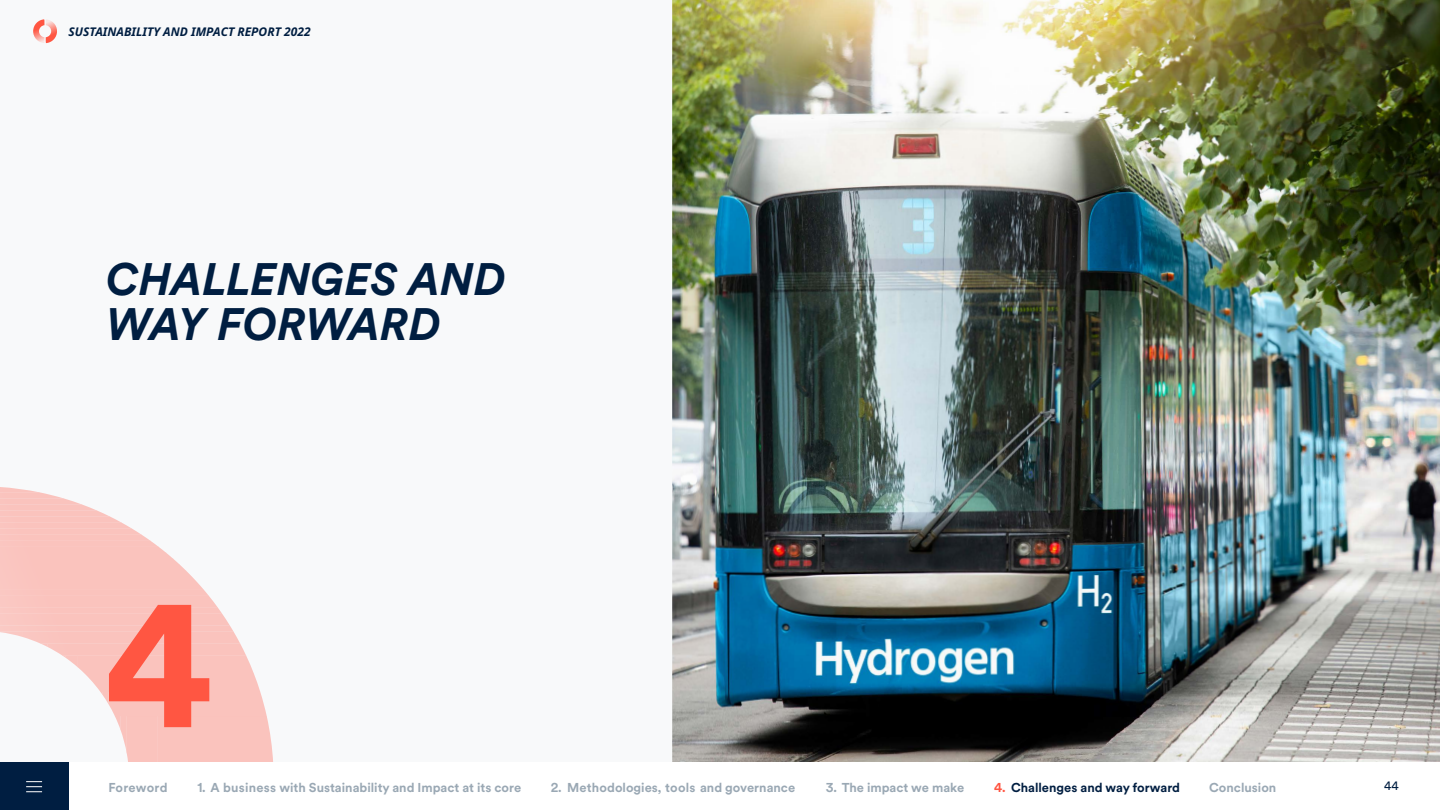
<style>
.page{position:relative;width:1440px;height:810px;background:#f8f9fa}
.page>*{position:absolute;margin:0;border:0;box-sizing:border-box;transform-origin:0 0}
.t1{font:900 172.5px "Schroders Circular";color:#ff5642}
.t2{font:italic 700 45px/45px "Schroders Circular";letter-spacing:-.01em;color:#001e41}
.t3{font:700 12.75px "Schroders Circular";color:#9aa8b4}
.t4{font:700 12.75px "Schroders Circular";color:#001e41}
.t5{font:italic 700 12px "Noto Sans";color:#001e41}
.t6{font:12px "Schroders Circular";color:#001e41}
.s1{color:#ff5642}
</style>
<div class="page">
<div style="left:108px;top:692px;width:159px;height:24px;background:#fac3bd"></div>
<div style="left:90px;top:674px;width:170px;height:18px;background:#fac3bd"></div>
<div style="left:78px;top:656px;width:176px;height:18px;background:#fac3bd"></div>
<div style="left:47px;top:643px;width:199px;height:13px;background:#fac3bd"></div>
<div style="left:23px;top:632px;width:217px;height:12px;background:#fac3bd"></div>
<img style="left:0;top:559px;width:180px;height:6px">
<img style="left:0;top:553px;width:174px;height:6px">
<img style="left:0;top:547px;width:166px;height:6px">
<img style="left:0;top:541px;width:159px;height:6px">
<img style="left:0;top:535px;width:151px;height:6px">
<img style="left:0;top:529px;width:142px;height:6px">
<img style="left:0;top:523px;width:132px;height:6px">
<img style="left:120px;top:716px;width:7px;height:38px">
<img style="left:0;top:516px;width:122px;height:7px">
<img style="left:115px;top:716px;width:6px;height:14px">
<img style="left:0;top:510px;width:110px;height:7px">
<svg style="left:100px;top:692px;width:8px;height:11px"></svg>
<img style="left:0;top:504px;width:97px;height:7px">
<svg style="left:85px;top:674px;width:5px;height:5px"></svg>
<img style="left:0;top:498px;width:82px;height:7px">
<svg style="left:63px;top:656px;width:15px;height:11px"></svg>
<img style="left:0;top:492px;width:64px;height:7px">
<svg style="left:40px;top:643px;width:7px;height:4px"></svg>
<img style="left:0;top:487px;width:37px;height:5px">
<img style="left:0;top:631px;width:23px;height:6px">
<img style="left:672px;top:0;width:768px;height:762px">
<div style="left:68px;top:763px;width:1372px;height:47px;background:#fff"></div>
<svg style="left:33px;top:19px;width:24px;height:24px"></svg>
<div style="left:0;top:763px;width:68px;height:47px;background:#001e41"></div>
<svg style="left:26px;top:781px;width:16px;height:11px"></svg>
<p class="t5" style="left:68px;top:23px;width:244px">SUSTAINABILITY AND IMPACT REPORT 2022</p>
<h2 class="t2" style="left:106px;top:255px;width:402px">CHALLENGES AND<br>WAY FORWARD</h2>
<h1 class="t1" style="left:104px;top:546px;width:112px">4</h1>
<p class="t3" style="left:108px;top:779px;width:61px">Foreword</p>
<p class="t3" style="left:197px;top:779px;width:325px">1. A business with Sustainability and Impact at its core</p>
<p class="t3" style="left:551px;top:779px;width:246px">2. Methodologies, tools and governance</p>
<p class="t3" style="left:826px;top:779px;width:140px">3. The impact we make</p>
<p class="t4" style="left:994px;top:779px;width:187px"><span class="s1">4.</span> Challenges and way forward</p>
<p class="t3" style="left:1209px;top:779px;width:69px">Conclusion</p>
<p class="t6" style="left:1384px;top:778px;width:16px">44</p>
</div>
